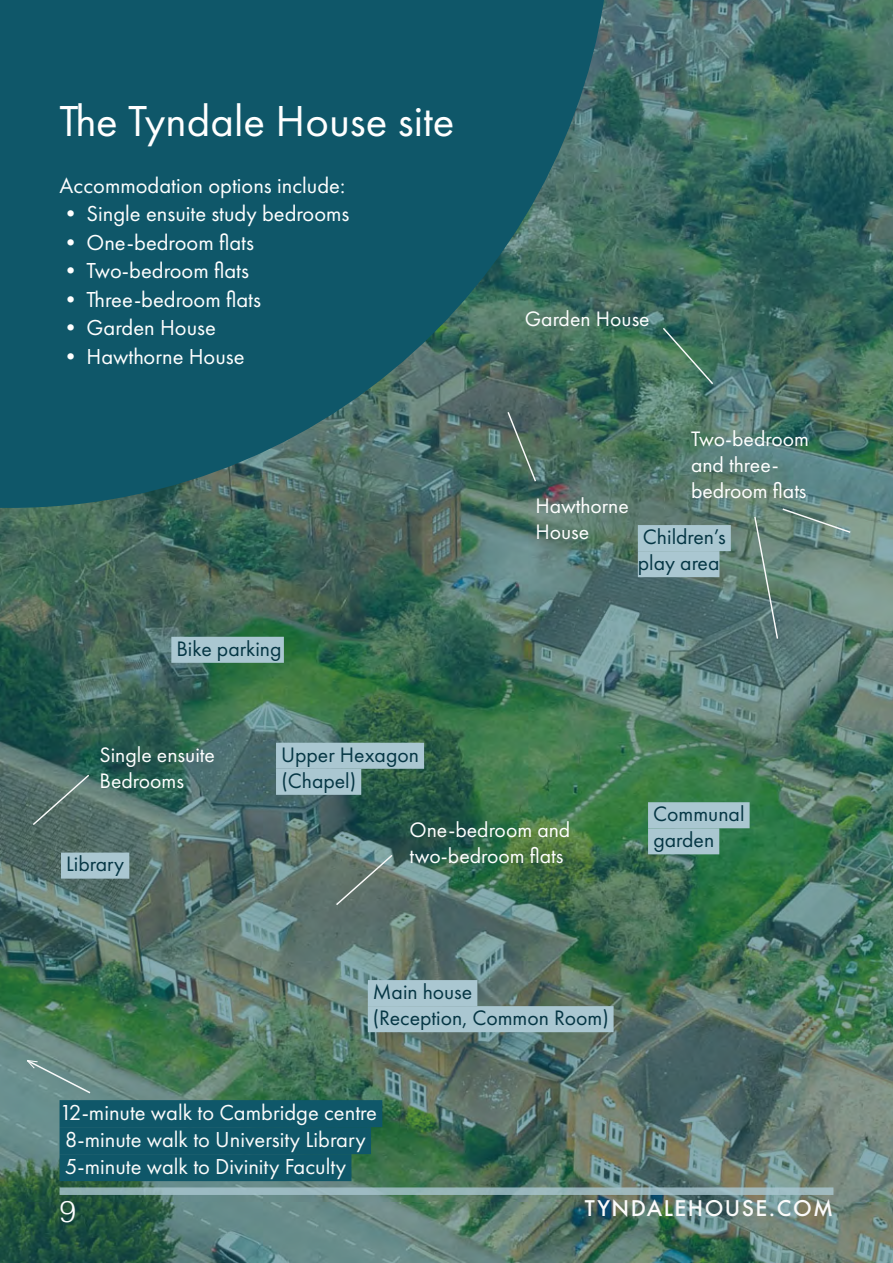
<style>
.page{position:relative;width:893px;height:1263px;background:#fff}
.page>*{position:absolute;margin:0;border:0;box-sizing:border-box;transform-origin:0 0}
.H1__Lato_Bold_34pt_B{font:45px "Futura PT";color:#fff}
.t1{font:300 30px "Helvetica";color:#fff}
.t2{font:22.5px "Futura PT";color:#fff}
.Lato_Light_14pt_Blac{font:22.5px "Futura PT";color:#fbfbfb}
.Lato_Light_14pt_Blac-2{font:21.75px/26.1px "Futura PT";color:#fff}
.Lato_Light_14pt_Blac-3{font:21.75px/26.1px "Futura PT";color:#053644}
.t3{font:500 21px "Futura";letter-spacing:.07em;color:#fbfbfb}
.s1{color:#aac7d1}
</style>
<div class="page">
<img style="left:0;top:0;width:893px;height:1263px">
<svg style="left:31px;top:773px;width:60px;height:53px;background:#5e7872"></svg>
<svg style="left:335px;top:853px;width:59px;height:54px;background:#687b74"></svg>
<svg style="left:753px;top:507px;width:99px;height:133px;background:#68877d"></svg>
<svg style="left:661px;top:326px;width:54px;height:60px;background:#487962"></svg>
<div style="left:61px;top:852px;width:68px;height:27px;background:#aac7d1"></div>
<div style="left:276px;top:743px;width:148px;height:26px;background:#aac7d1"></div>
<div style="left:276px;top:769px;width:85px;height:26px;background:#aac7d1"></div>
<div style="left:368px;top:980px;width:109px;height:26px;background:#aac7d1"></div>
<div style="left:368px;top:1006px;width:246px;height:26px;background:#aac7d1"></div>
<div style="left:171px;top:637px;width:113px;height:26px;background:#aac7d1"></div>
<div style="left:648px;top:802px;width:102px;height:26px;background:#aac7d1"></div>
<div style="left:648px;top:828px;width:71px;height:26px;background:#aac7d1"></div>
<div style="left:60px;top:1100px;width:322px;height:27px;background:#0f5769"></div>
<div style="left:60px;top:1127px;width:311px;height:27px;background:#0f5769"></div>
<div style="left:60px;top:1154px;width:291px;height:27px;background:#0f5769"></div>
<svg style="left:25px;top:1058px;width:67px;height:37px;background:#729491"></svg>
<svg style="left:506px;top:410px;width:31px;height:73px;background:#536f63"></svg>
<div style="left:638px;top:525px;width:93px;height:26px;background:#aac7d1"></div>
<div style="left:638px;top:551px;width:81px;height:26px;background:#aac7d1"></div>
<svg style="left:60px;top:1187px;width:773px;height:8px;background:#95b3b7"></svg>
<p class="H1__Lato_Bold_34pt_B" style="left:60px;top:94px;width:396px">The Tyndale House site</p>
<p class="t2" style="left:60px;top:172px;width:287px">Accommodation options include:</p>
<p class="t2" style="left:60px;top:200px;width:292px">• Single ensuite study bedrooms</p>
<p class="t2" style="left:60px;top:229px;width:196px">• One-bedroom flats</p>
<p class="t2" style="left:60px;top:257px;width:191px">• Two-bedroom flats</p>
<p class="t2" style="left:60px;top:286px;width:203px">• Three-bedroom flats</p>
<p class="t2" style="left:60px;top:314px;width:158px">• Garden House</p>
<p class="t2" style="left:60px;top:343px;width:187px">• Hawthorne House</p>
<p class="Lato_Light_14pt_Blac-3" style="left:176px;top:635px;width:107px">Bike parking</p>
<p class="Lato_Light_14pt_Blac-2" style="left:100px;top:741px;width:117px">Single ensuite</p>
<p class="Lato_Light_14pt_Blac-2" style="left:100px;top:767px;width:86px">Bedrooms</p>
<p class="Lato_Light_14pt_Blac-3" style="left:276px;top:741px;width:144px">Upper Hexagon<br><span class="s1">I</span>(Chapel)</p>
<p class="Lato_Light_14pt_Blac-2" style="left:525px;top:306px;width:126px">Garden House</p>
<p class="Lato_Light_14pt_Blac-2" style="left:535px;top:492px;width:95px">Hawthorne<br>House</p>
<p class="Lato_Light_14pt_Blac-2" style="left:691px;top:426px;width:120px">Two-bedroom and three-</p>
<p class="Lato_Light_14pt_Blac-2" style="left:691px;top:478px;width:117px">bedroom flats</p>
<p class="Lato_Light_14pt_Blac-3" style="left:638px;top:523px;width:89px">Children’s play area</p>
<p class="Lato_Light_14pt_Blac-3" style="left:66px;top:851px;width:60px">Library</p>
<p class="Lato_Light_14pt_Blac-2" style="left:409px;top:817px;width:162px">One-bedroom and two-bedroom flats</p>
<p class="Lato_Light_14pt_Blac-3" style="left:373px;top:978px;width:101px">Main house</p>
<p class="Lato_Light_14pt_Blac-3" style="left:373px;top:1004px;width:237px">(Reception, Common Room)</p>
<p class="Lato_Light_14pt_Blac" style="left:60px;top:1099px;width:319px">12-minute walk to Cambridge centre</p>
<p class="Lato_Light_14pt_Blac" style="left:65px;top:1126px;width:302px">8-minute walk to University Library</p>
<p class="Lato_Light_14pt_Blac" style="left:65px;top:1153px;width:283px">5-minute walk to Divinity Faculty</p>
<p class="Lato_Light_14pt_Blac-3" style="left:648px;top:801px;width:98px">Communal<br><span class="s1">I</span>garden</p>
<h2 class="t1" style="left:60px;top:1186px;width:18px">9</h2>
<p class="t3" style="left:585px;top:1194px;width:250px">TYNDALEHOUSE.COM</p>
</div>
